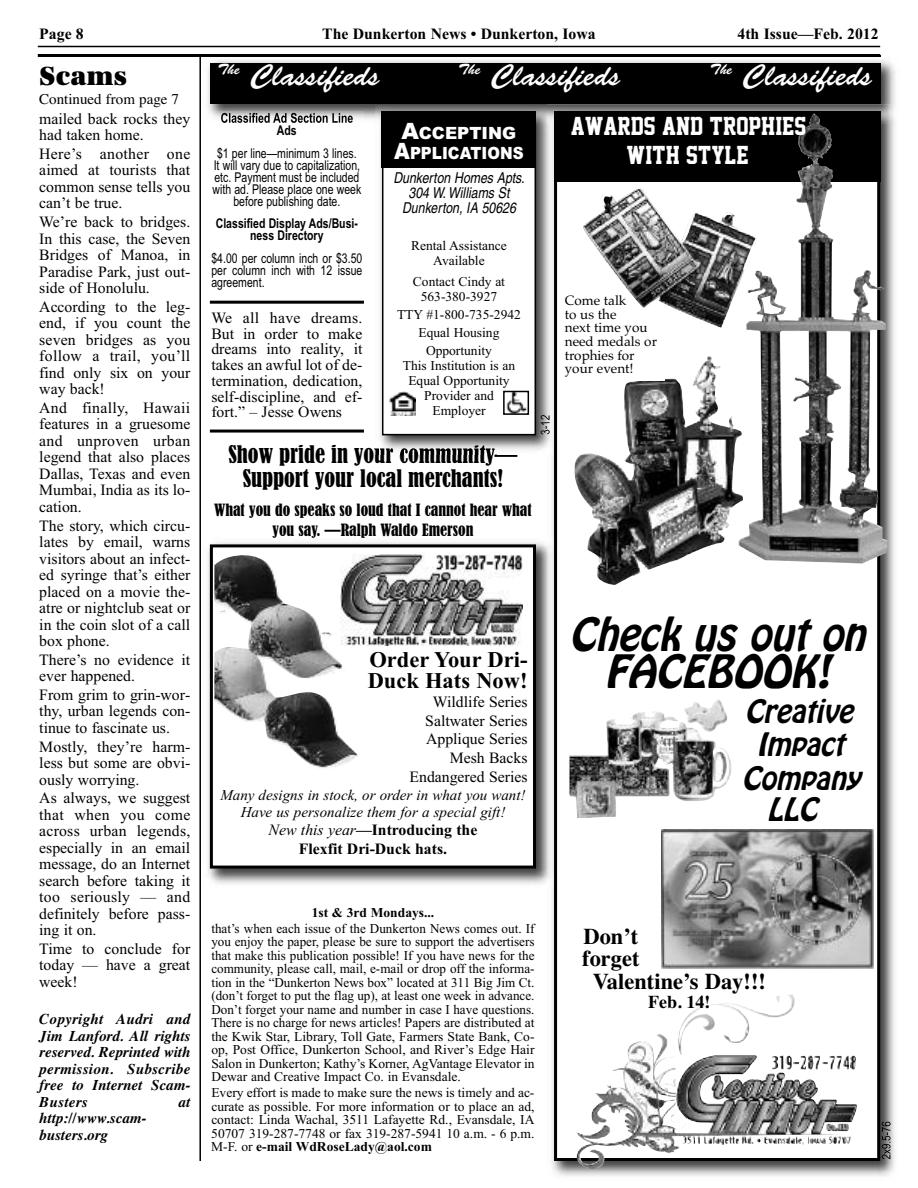
<style>
.page{position:relative;width:918px;height:1188px;background:#fff}
.page>*{position:absolute;margin:0;border:0;box-sizing:border-box;transform-origin:0 0}
.t1{font:italic 40.5px/37.5px "Hobo Std";color:#000;text-align:center}
.t2{font:30px "Brush Script Std";color:#fff}
.t3{font:italic 28.5px "Hobo Std";color:#000}
.t4{font:27px "URW Antiqua T Ultr Bold Narr";color:#000}
.t5{font:23.7px/28px "Academic M54";color:#fff;text-align:center}
.t6{font:700 22.5px/21px "Times";color:#000}
.t7{font:condensed 22.5px/23.1px "Bernard";color:#000;text-align:center}
.t8{font:700 18px "Times";color:#000}
.t9{font:900 16.8px/19.5px "Arial";color:#fff;text-align:center}
.t10{font:15.75px/16.5px "Times";color:#000;text-align:justify}
.t11{font:condensed 15.75px/19.5px "Bernard";color:#000;text-align:center}
.t12{font:700 15.75px "Times New Roman";color:#000}
.t13{font:700 15.75px/18.6px "Times";color:#000;text-align:center}
.t14{font:italic 700 15px/16.5px "Times";color:#000;text-align:justify}
.t15{font:italic 15px/16.5px "Times";color:#000;text-align:center}
.t16{font:italic condensed 15px/15px "Helvetica";color:#000;text-align:center}
.t17{font:15px "Times";color:#000}
.t18{font:13.5px/13.5px "Times";color:#000;text-align:center}
.t19{font:13.5px/12px "Arial Narrow";color:#000;text-align:center;scale:.95 1}
.t20{font:13.5px/13.6px "Palatino";color:#000}
.t21{font:700 13.5px/12px "Arial Narrow";color:#000;text-align:center;scale:.95 1}
.t22{font:700 13.5px "Times";color:#000}
.t23{font:12px "Arial Narrow";color:#000}
.s1{font-size:22.5px}
.s2{font-weight:400;font-style:italic}
.s3{font-weight:700}
</style>
<div class="page">
<hr style="left:38px;top:46px;width:842px;height:1px;background:#000">
<hr style="left:38px;top:54px;width:842px;height:3px;background:#000">
<img style="left:208px;top:56px;width:688px;height:63px">
<img style="left:208px;top:56px;width:672px;height:1px">
<img style="left:210px;top:111px;width:154px;height:12px">
<img style="left:221px;top:113px;width:73px;height:10px">
<div style="left:210px;top:63px;width:670px;height:41px;background:#000"></div>
<hr style="left:210px;top:301px;width:154px;height:3px;background:#000">
<hr style="left:210px;top:430px;width:154px;height:3px;background:#000">
<img style="left:208px;top:542px;width:339px;height:343px">
<img style="left:210px;top:537px;width:326px;height:7px">
<img style="left:273px;top:537px;width:45px;height:1px">
<div style="left:211px;top:546px;width:324px;height:321px;background:#fff"></div>
<div style="left:210px;top:544px;width:326px;height:325px;border:3px solid #000"></div>
<img style="left:214px;top:555px;width:144px;height:213px">
<div style="left:339px;top:550px;width:188px;height:101px;background:#fff"></div>
<img style="left:341px;top:555px;width:181px;height:90px">
<img style="left:375px;top:123px;width:172px;height:332px">
<img style="left:375px;top:105px;width:172px;height:18px">
<div style="left:383px;top:112px;width:152px;height:323px;background:#fff"></div>
<div style="left:382px;top:111px;width:154px;height:324px;border:2px solid #000"></div>
<div style="left:382px;top:111px;width:154px;height:56px;background:#000"></div>
<img style="left:506px;top:394px;width:20px;height:18px">
<div style="left:503px;top:391px;width:26px;height:24px;border:2px solid #000"></div>
<img style="left:389px;top:392px;width:26px;height:24px">
<img style="left:547px;top:105px;width:349px;height:1071px">
<img style="left:882px;top:1122px;width:9px;height:37px">
<img style="left:547px;top:415px;width:3px;height:19px">
<div style="left:556px;top:113px;width:323px;height:1047px;background:#fff"></div>
<div style="left:554px;top:111px;width:326px;height:1050px;border:3px solid #000"></div>
<img style="left:576px;top:1033px;width:184px;height:111px">
<div style="left:554px;top:111px;width:326px;height:71px;background:#000"></div>
<img style="left:574px;top:356px;width:169px;height:229px">
<img style="left:739px;top:113px;width:145px;height:427px">
<div style="left:563px;top:294px;width:102px;height:87px;background:#fff"></div>
<img style="left:583px;top:187px;width:175px;height:141px">
<img style="left:569px;top:699px;width:163px;height:119px">
<img style="left:662px;top:829px;width:211px;height:140px">
<hr style="left:199px;top:54px;width:2px;height:1107px;background:#000">
<p class="t12" style="left:39px;top:25px;width:46px">Page 8</p>
<p class="t12" style="left:322px;top:25px;width:275px">The Dunkerton News • Dunkerton, Iowa</p>
<p class="t12" style="left:737px;top:25px;width:143px">4th Issue—Feb. 2012</p>
<h3 class="t4" style="left:39px;top:60px;width:89px">Scams</h3>
<p class="t17" style="left:39px;top:90px;width:141px">Continued from page 7</p>
<p class="t10" style="left:39px;top:110px;width:153px">mailed back rocks they had taken home.</p>
<p class="t10" style="left:39px;top:145px;width:153px">Here’s another one aimed at tourists that common sense tells you can’t be true.</p>
<p class="t10" style="left:39px;top:213px;width:153px">We’re back to bridges.<br>In this case, the Seven Bridges of Manoa, in Paradise Park, just out&shy;side of Honolulu.</p>
<p class="t10" style="left:39px;top:298px;width:153px">According to the leg&shy;end, if you count the seven bridges as you follow a trail, you’ll find only six on your way back!</p>
<p class="t10" style="left:39px;top:399px;width:153px">And finally, Hawaii features in a gruesome and unproven urban legend that also places Dallas, Texas and even Mumbai, India as its lo&shy;cation.</p>
<p class="t10" style="left:39px;top:517px;width:153px">The story, which circu&shy;lates by email, warns visitors about an infect&shy;ed syringe that’s either placed on a movie the&shy;atre or nightclub seat or in the coin slot of a call box phone.</p>
<p class="t10" style="left:39px;top:651px;width:153px">There’s no evidence it ever happened.</p>
<p class="t10" style="left:39px;top:686px;width:153px">From grim to grin-wor&shy;thy, urban legends con&shy;tinue to fascinate us.</p>
<p class="t10" style="left:39px;top:738px;width:153px">Mostly, they’re harm&shy;less but some are obvi&shy;ously worrying.</p>
<p class="t10" style="left:39px;top:790px;width:153px">As always, we suggest that when you come across urban legends, especially in an email message, do an Internet search before taking it too seriously — and definitely before pass&shy;ing it on.</p>
<p class="t10" style="left:39px;top:940px;width:153px">Time to conclude for today — have a great week!</p>
<p class="t14" style="left:39px;top:1011px;width:153px">Copyright Audri and Jim Lanford. All rights reserved. Reprinted with permission. Subscribe free to Internet Scam-Busters</p>
<p class="t14" style="left:178px;top:1093px;width:13px">at</p>
<p class="t14" style="left:39px;top:1110px;width:109px">http://www.scam&shy;busters.org</p>
<h2 class="t2" style="left:218px;top:64px;width:164px"><sup>The</sup> Classifieds</h2>
<h2 class="t2" style="left:458px;top:64px;width:164px"><sup>The</sup> Classifieds</h2>
<h2 class="t2" style="left:710px;top:64px;width:164px"><sup>The</sup> Classifieds</h2>
<p class="t21" style="left:277px;top:124px;width:22px">Ads</p>
<p class="t19" style="left:213px;top:147px;width:158px">$1 per line—minimum 3 lines.<br>It will vary due to capitalization, etc. Payment must be included with ad. Please place one week before publishing date.</p>
<p class="t21" style="left:216px;top:218px;width:151px">Classified Display Ads/Busi&shy;ness Directory</p>
<p class="t19" style="left:211px;top:252px;width:161px;text-align:justify">$4.00 per column inch or $3.50 per column inch with 12 issue agreement.</p>
<p class="t10" style="left:211px;top:310px;width:153px;line-height:15.8px">We all have dreams.<br>But in order to make dreams into reality, it takes an awful lot of de&shy;termination, dedication, self-discipline, and ef&shy;fort.” – Jesse Owens</p>
<p class="t9" style="left:394px;top:124px;width:131px"><span class="s1">A</span>CCEPTING<br><span class="s1">A</span>PPLICATIONS</p>
<p class="t16" style="left:393px;top:171px;width:133px">Dunkerton Homes Apts.<br>304 W.Williams St<br>Dunkerton, IA 50626</p>
<p class="t18" style="left:411px;top:238px;width:97px;line-height:15px">Rental Assistance<br>Available</p>
<p class="t18" style="left:413px;top:274px;width:94px;line-height:15px">Contact Cindy at<br>563-380-3927</p>
<p class="t18" style="left:397px;top:306px;width:125px;line-height:18px">TTY #1-800-735-2942<br>Equal Housing<br>Opportunity</p>
<p class="t18" style="left:403px;top:358px;width:114px;line-height:15px">This Institution is an<br>Equal Opportunity<br>Provider and<br>Employer</p>
<h3 class="t7" style="left:228px;top:444px;width:291px">Show pride in your community—<br>Support your local merchants!</h3>
<p class="t11" style="left:214px;top:501px;width:319px">What you do speaks so loud that I cannot hear what you say. —Ralph Waldo Emerson</p>
<p class="t23" style="left:538px;top:435px;width:21px;rotate:-90deg">3-12</p>
<h3 class="t5" style="left:571px;top:113px;width:237px">AWARDS AND TROPHIES<br>WITH STYLE</h3>
<p class="t20" style="left:565px;top:293px;width:94px">Come talk<br>to us the<br>next time you need medals or trophies for your event!</p>
<h3 class="t6" style="left:368px;top:649px;width:161px">Order Your Dri-<br>Duck Hats Now!</h3>
<p class="t10" style="left:410px;top:692px;width:120px;line-height:18.6px;text-align:right">Wildlife Series<br>Saltwater Series<br>Applique Series<br>Mesh Backs<br>Endangered Series</p>
<p class="t15" style="left:220px;top:787px;width:307px">Many designs in stock, or order in what you want!<br>Have us personalize them for a special gift!</p>
<p class="t13" style="left:269px;top:821px;width:210px"><span class="s2">New this year</span>—Introducing the<br>Flexfit Dri-Duck hats.</p>
<p class="t22" style="left:312px;top:904px;width:124px">1st &amp; 3rd Mondays...</p>
<p class="t18" style="left:211px;top:922px;width:325px;text-align:justify">that’s when each issue of the Dunkerton News comes out. If you enjoy the paper, please be sure to support the advertisers that make this publication possible! If you have news for the community, please call, mail, e-mail or drop off the informa&shy;tion in the “Dunkerton News box” located at 311 Big Jim Ct. (don’t forget to put the flag up), at least one week in advance.<br>Don’t forget your name and number in case I have questions.<br>There is no charge for news articles! Papers are distributed at the Kwik Star, Library, Toll Gate, Farmers State Bank, Co&shy;op, Post Office, Dunkerton School, and River’s Edge Hair Salon in Dunkerton; Kathy’s Korner, AgVantage Elevator in Dewar and Creative Impact Co. in Evansdale.</p>
<p class="t18" style="left:211px;top:1086px;width:325px;text-align:justify">Every effort is made to make sure the news is timely and ac&shy;curate as possible. For more information or to place an ad, contact: Linda Wachal, 3511 Lafayette Rd., Evansdale, IA 50707 319-287-7748 or fax 319-287-5941 10 a.m. - 6 p.m.<br>M-F. or <span class="s3">e-mail WdRoseLady@aol.com</span></p>
<h1 class="t1" style="left:569px;top:619px;width:306px">Check us out on<br>FACEBOOK!</h1>
<h3 class="t3" style="left:745px;top:700px;width:116px">Creative</h3>
<h3 class="t3" style="left:757px;top:733px;width:95px">Impact</h3>
<h3 class="t3" style="left:742px;top:766px;width:126px">Company</h3>
<h3 class="t3" style="left:767px;top:798px;width:58px">LLC</h3>
<h3 class="t6" style="left:583px;top:926px;width:56px">Don’t</h3>
<h3 class="t6" style="left:582px;top:948px;width:59px">forget</h3>
<h3 class="t6" style="left:593px;top:971px;width:175px">Valentine’s Day!!!</h3>
<p class="t8" style="left:648px;top:992px;width:64px">Feb. 14!</p>
</div>
